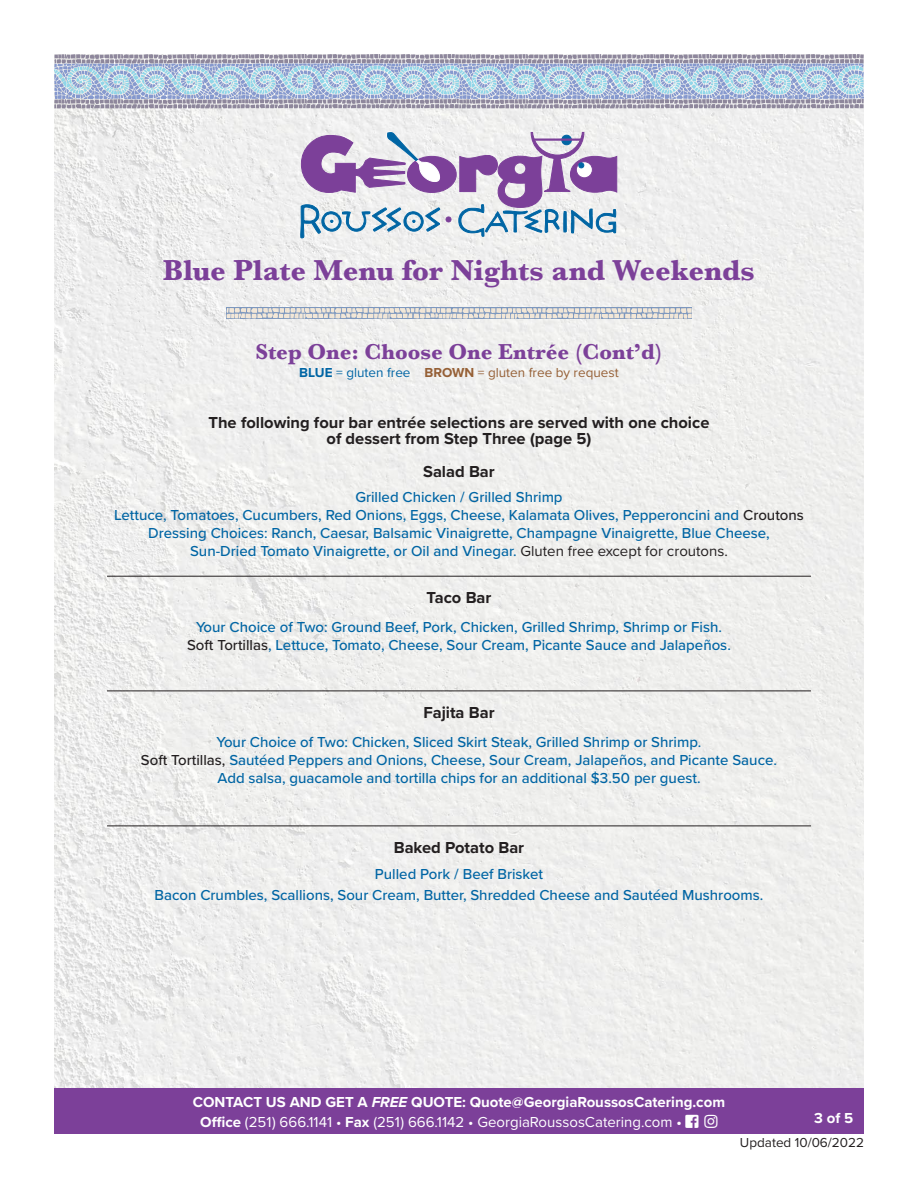
<style>
.page{position:relative;width:918px;height:1188px;background:#fff}
.page>*{position:absolute;margin:0;border:0;box-sizing:border-box;transform-origin:0 0}
.t1{font:700 30px "Baskerville";letter-spacing:-.005em;color:#7c4099}
.menu_title{font:700 22.5px "Baskerville";color:#7c4099}
.menu_titles{font:700 16.5px/16.5px "Proxima Nova";color:#231f20;text-align:center}
.menu_titles-2{font:500 15px/18px "Proxima Nova";color:#0065a4;text-align:center}
.t2{font:700 15px/19.5px "Proxima Nova";color:#fff;text-align:center}
.menu_title-2{font:13.5px "Proxima Nova";color:#966036}
.t3{font:13.5px "Proxima Nova";color:#231f20}
.s1{font-weight:700;color:#0065a4}
.s2{color:#0065a4}
.s3{font-weight:700}
.s4{color:#231f20}
.s5{font-weight:400;color:#231f20}
.s6{font-style:italic}
.s7{font-weight:400}
.s8{font-weight:600}
</style>
<div class="page">
<img style="left:54px;top:108px;width:810px;height:980px">
<div style="left:54px;top:1088px;width:810px;height:46px;background:#7c4099"></div>
<svg style="left:54px;top:54px;width:810px;height:54px;background:#afbdd2"></svg>
<svg style="left:300px;top:131px;width:318px;height:107px"></svg>
<div style="left:226px;top:307px;width:466px;height:12px;background:#7e98be"></div>
<svg style="left:227px;top:308px;width:465px;height:11px;background:#c9cbce"></svg>
<hr style="left:107px;top:576px;width:704px;height:1px;background:#231f20">
<hr style="left:107px;top:691px;width:704px;height:1px;background:#231f20">
<hr style="left:107px;top:826px;width:704px;height:1px;background:#231f20">
<p class="t1" style="left:163px;top:249px;width:594px">Blue Plate Menu for Nights and Weekends</p>
<p class="menu_title" style="left:255px;top:336px;width:409px">Step One: Choose One Entrée (Cont’d)</p>
<p class="menu_title-2" style="left:299px;top:362px;width:321px"><span class="s1">BLUE</span> <span class="s2">= gluten free</span> <span class="s3">BROWN</span> = gluten free by request</p>
<p class="menu_titles" style="left:208px;top:413px;width:503px">The following four bar entrée selections are served with one choice of dessert from Step Three (page 5)</p>
<p class="menu_titles" style="left:423px;top:463px;width:73px">Salad Bar</p>
<p class="menu_titles-2" style="left:114px;top:487px;width:691px">Grilled Chicken / Grilled Shrimp<br>Lettuce, Tomatoes, Cucumbers, Red Onions, Eggs, Cheese, Kalamata Olives, Pepperoncini and <span class="s4">Croutons </span>Dressing Choices: Ranch, Caesar, Balsamic Vinaigrette, Champagne Vinaigrette, Blue Cheese, Sun-Dried Tomato Vinaigrette, or Oil and Vinegar. <span class="s5">Gluten free except for croutons.</span></p>
<p class="menu_titles" style="left:426px;top:589px;width:67px">Taco Bar</p>
<p class="menu_titles-2" style="left:187px;top:617px;width:545px">Your Choice of Two: Ground Beef, Pork, Chicken, Grilled Shrimp, Shrimp or Fish.<br><span class="s4">Soft Tortillas</span>, Lettuce, Tomato, Cheese, Sour Cream, Picante Sauce and Jalapeños.</p>
<p class="menu_titles" style="left:423px;top:704px;width:73px">Fajita Bar</p>
<p class="menu_titles-2" style="left:141px;top:732px;width:638px">Your Choice of Two: Chicken, Sliced Skirt Steak, Grilled Shrimp or Shrimp.<br><span class="s4">Soft Tortillas,</span> Sautéed Peppers and Onions, Cheese, Sour Cream, Jalapeños, and Picante Sauce.<br>Add salsa, guacamole and tortilla chips for an additional $3.50 per guest.</p>
<p class="menu_titles" style="left:394px;top:839px;width:132px">Baked Potato Bar</p>
<p class="menu_titles-2" style="left:155px;top:864px;width:610px;line-height:20.2px">Pulled Pork / Beef Brisket<br>Bacon Crumbles, Scallions, Sour Cream, Butter, Shredded Cheese and Sautéed Mushrooms.</p>
<p class="t2" style="left:193px;top:1092px;width:534px">CONTACT US AND GET A <span class="s6">FREE</span> QUOTE: Quote@GeorgiaRoussosCatering.com<br>Office <span class="s7">(251) 666.1141 •</span> Fax <span class="s7">(251) 666.1142 • GeorgiaRoussosCatering.com</span> <span class="s8">•</span> □□▲❑◆ ■▲▼</p>
<p class="t2" style="left:814px;top:1108px;width:41px">3 of 5</p>
<p class="t3" style="left:740px;top:1132px;width:126px">Updated 10/06/2022</p>
</div>
